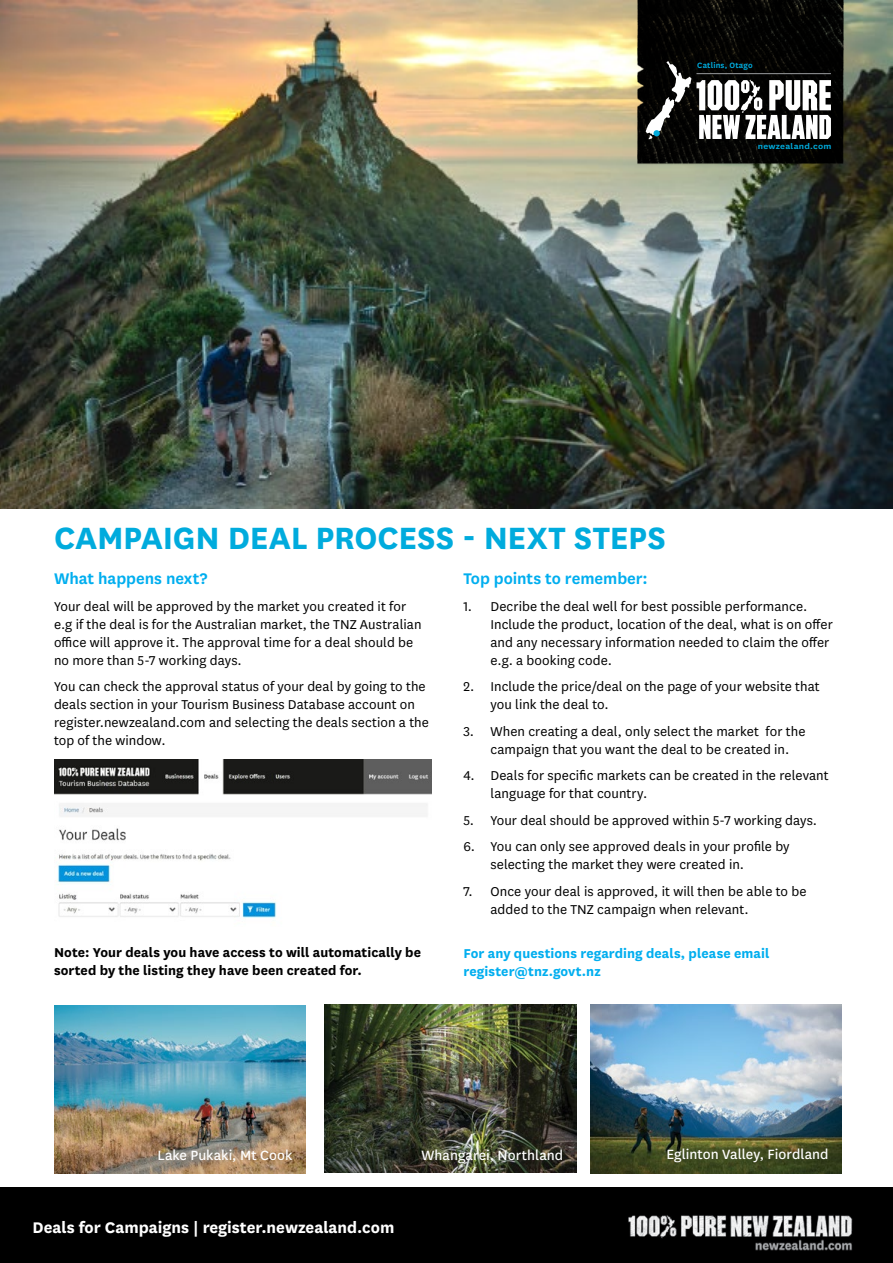
<style>
.page{position:relative;width:893px;height:1263px;background:#fff}
.page>*{position:absolute;margin:0;border:0;box-sizing:border-box;transform-origin:0 0}
.t1{font:700 36px "National";letter-spacing:-.005em;color:#00abdd}
.t2{font:700 18px "National";color:#fff}
.t3{font:600 18px "National";letter-spacing:-.005em;color:#00aeef}
.t4{font:15.6px "National";color:#fff}
.t5{font:15px/18px "National";letter-spacing:.005em;color:#000}
.t6{font:700 15px/18px "National";letter-spacing:.005em;color:#000}
.t7{font:700 15px/18px "National";letter-spacing:.005em;color:#00aeef}
.t8{font:15px "National";letter-spacing:.005em;color:#fff}
.t9{font:600 9px "National";letter-spacing:.02em;color:#00abdd;scale:1.12 1}
.t10{font:600 9px "National";letter-spacing:.02em;color:#00abdd}
</style>
<div class="page">
<div style="left:0;top:1187px;width:893px;height:76px;background:#000"></div>
<img style="left:628px;top:1215px;width:225px;height:36px">
<img style="left:0;top:0;width:893px;height:508px">
<img style="left:632px;top:0;width:217px;height:165px">
<svg style="left:646px;top:61px;width:185px;height:78px"></svg>
<div style="left:653px;top:130px;width:7px;height:6px;background:#00abdd;border-radius:50%"></div>
<img style="left:54px;top:1005px;width:252px;height:168px">
<img style="left:325px;top:1005px;width:252px;height:168px">
<img style="left:590px;top:1005px;width:252px;height:168px">
<img style="left:54px;top:760px;width:378px;height:158px">
<p class="t10" style="left:697px;top:59px;width:57px">Catlins, Otago</p>
<p class="t9" style="left:758px;top:140px;width:67px">newzealand.com</p>
<h1 class="t1" style="left:54px;top:512px;width:613px">CAMPAIGN DEAL PROCESS - NEXT STEPS</h1>
<p class="t3" style="left:54px;top:566px;width:155px">What happens next?</p>
<p class="t5" style="left:54px;top:596px;width:369px">Your deal will be approved by the market you created it for e.g if the deal is for the Australian market, the TNZ Australian office will approve it. The approval time for a deal should be no more than 5-7 working days.</p>
<p class="t5" style="left:54px;top:677px;width:376px">You can check the approval status of your deal by going to the deals section in your Tourism Business Database account on register.newzealand.com and selecting the deals section a the top of the window.</p>
<p class="t3" style="left:463px;top:566px;width:186px">Top points to remember:</p>
<p class="t5" style="left:490px;top:596px;width:344px;text-indent:-27px">1. Decribe the deal well for best possible performance.<br>Include the product, location of the deal, what is on offer and any necessary information needed to claim the offer e.g. a booking code.</p>
<p class="t5" style="left:490px;top:677px;width:331px;text-indent:-27px">2. Include the price/deal on the page of your website that you link the deal to.</p>
<p class="t5" style="left:490px;top:721px;width:317px;text-indent:-27px">3. When creating a deal, only select the market for the campaign that you want the deal to be created in.</p>
<p class="t5" style="left:490px;top:766px;width:340px;text-indent:-27px">4. Deals for specific markets can be created in the relevant language for that country.</p>
<p class="t5" style="left:463px;top:810px;width:355px">5. Your deal should be approved within 5-7 working days.</p>
<p class="t5" style="left:490px;top:837px;width:301px;text-indent:-27px">6. You can only see approved deals in your profile by selecting the market they were created in.</p>
<p class="t5" style="left:490px;top:881px;width:318px;text-indent:-27px">7. Once your deal is approved, it will then be able to be added to the TNZ campaign when relevant.</p>
<p class="t7" style="left:463px;top:943px;width:307px">For any questions regarding deals, please email register@tnz.govt.nz</p>
<p class="t6" style="left:54px;top:942px;width:369px">Note: Your deals you have access to will automatically be sorted by the listing they have been created for.</p>
<p class="t8" style="left:410px;top:1141px;width:131px">Lake Pukaki, Mt Cook</p>
<p class="t8" style="left:665px;top:1141px;width:138px">Whangarei, Northland</p>
<p class="t4" style="left:424px;top:1145px;width:143px">Whangarei, Northland</p>
<p class="t4" style="left:666px;top:1144px;width:164px">Eglinton Valley, Fiordland</p>
<p class="t4" style="left:157px;top:1145px;width:136px">Lake Pukaki, Mt Cook</p>
<p class="t4" style="left:421px;top:1144px;width:143px">Whangarei, Northland</p>
<p class="t4" style="left:678px;top:1145px;width:164px">Eglinton Valley, Fiordland</p>
<p class="t2" style="left:33px;top:1214px;width:363px">Deals for Campaigns | register.newzealand.com</p>
</div>
